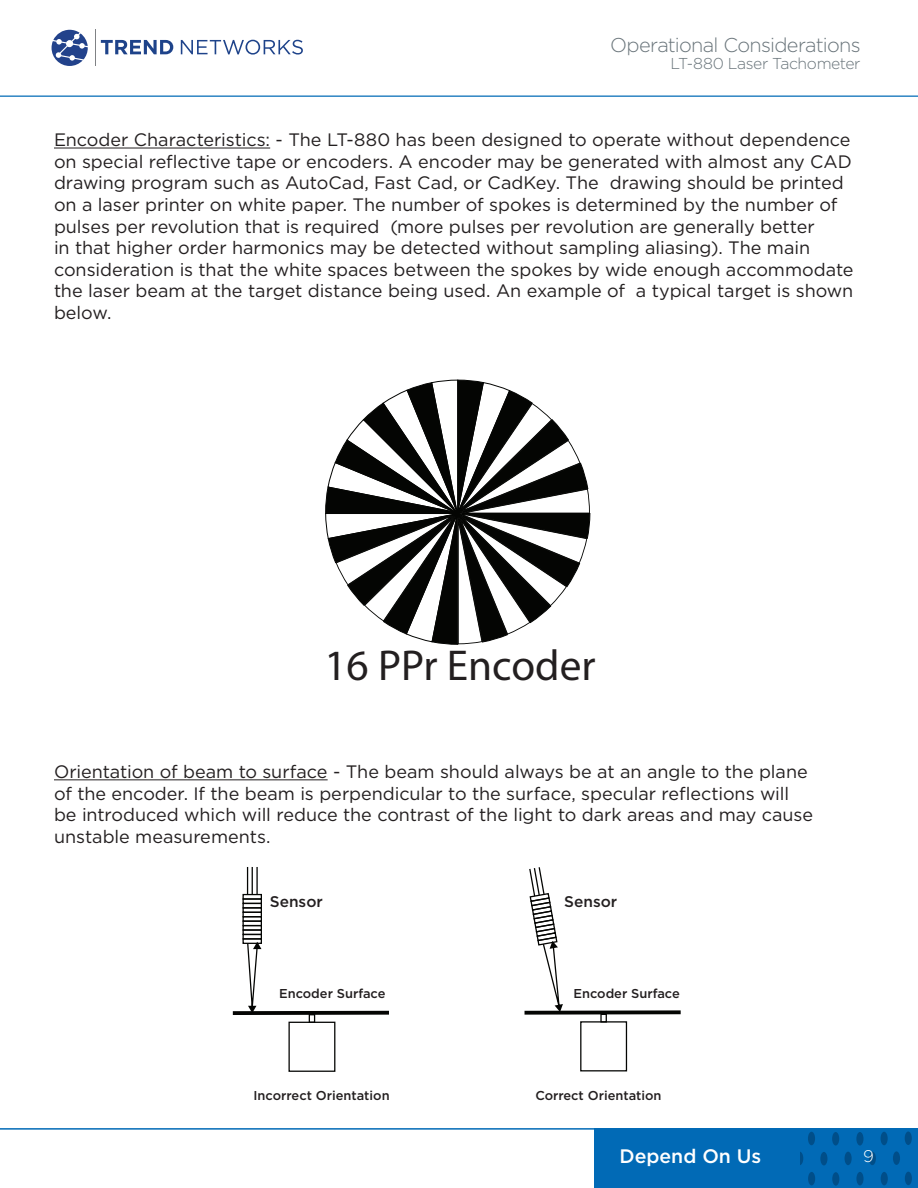
<style>
.page{position:relative;width:918px;height:1188px;background:#fff}
.page>*{position:absolute;margin:0;border:0;box-sizing:border-box;transform-origin:0 0}
.t1{font:43.35px "Myriad Pro";color:#231f20}
.t2{font:300 19.95px "Gotham";letter-spacing:-.035em;color:#6a757b}
.t3{font:500 19.5px "Gotham";color:#fff}
.Default_Text{font:18px/21.6px "Gotham";letter-spacing:-.005em;color:#231f20}
.t4{font:300 16.8px "Gotham";color:#fff}
.t5{font:300 15.75px "Gotham";letter-spacing:-.025em;color:#6a757b}
.t6{font:500 15.45px "Gotham";color:#231f20}
.t7{font:500 12.9px "Gotham";color:#231f20}
</style>
<div class="page">
<div style="left:594px;top:1129px;width:324px;height:59px;background:#016ab6"></div>
<svg style="left:801px;top:1152px;width:2px;height:13px"></svg>
<div style="left:808px;top:1172px;width:7px;height:13px;background:#004e89;border-radius:50%"></div>
<div style="left:808px;top:1132px;width:7px;height:13px;background:#004e89;border-radius:50%"></div>
<div style="left:820px;top:1152px;width:7px;height:13px;background:#004e89;border-radius:50%"></div>
<div style="left:832px;top:1172px;width:7px;height:13px;background:#004e89;border-radius:50%"></div>
<div style="left:845px;top:1152px;width:7px;height:13px;background:#004e89;border-radius:50%"></div>
<div style="left:856px;top:1172px;width:8px;height:13px;background:#004e89;border-radius:50%"></div>
<div style="left:869px;top:1152px;width:7px;height:13px;background:#004e89;border-radius:50%"></div>
<div style="left:881px;top:1172px;width:7px;height:13px;background:#004e89;border-radius:50%"></div>
<div style="left:832px;top:1132px;width:7px;height:14px;background:#004e89;border-radius:50%"></div>
<div style="left:856px;top:1132px;width:7px;height:14px;background:#004e89;border-radius:50%"></div>
<div style="left:881px;top:1132px;width:7px;height:13px;background:#004e89;border-radius:50%"></div>
<div style="left:893px;top:1151px;width:7px;height:14px;background:#004e89;border-radius:50%"></div>
<div style="left:905px;top:1172px;width:7px;height:13px;background:#004e89;border-radius:50%"></div>
<div style="left:905px;top:1132px;width:7px;height:13px;background:#004e89;border-radius:50%"></div>
<hr style="left:0;top:1128px;width:918px;height:2px;background:#016ab6">
<svg style="left:52px;top:30px;width:36px;height:36px"></svg>
<hr style="left:95px;top:30px;width:1px;height:36px;background:#808285">
<svg style="left:101px;top:40px;width:72px;height:14px"></svg>
<svg style="left:181px;top:40px;width:122px;height:15px"></svg>
<hr style="left:0;top:96px;width:918px;height:1px;background:#016ab6">
<hr style="left:54px;top:148px;width:216px;height:1px;background:#231f20">
<svg style="left:325px;top:379px;width:266px;height:266px"></svg>
<hr style="left:54px;top:779px;width:274px;height:1px;background:#231f20">
<svg style="left:233px;top:1011px;width:156px;height:4px"></svg>
<div style="left:288px;top:1022px;width:47px;height:50px;border:1px solid #040503"></div>
<div style="left:309px;top:1014px;width:6px;height:9px;border:1px solid #040503"></div>
<div style="left:525px;top:1010px;width:156px;height:5px;background:#040503"></div>
<div style="left:580px;top:1021px;width:47px;height:50px;border:1px solid #040503"></div>
<div style="left:600px;top:1014px;width:7px;height:9px;border:1px solid #040503"></div>
<div style="left:242px;top:894px;width:20px;height:6px;border:1px solid #040503"></div>
<div style="left:242px;top:898px;width:20px;height:6px;border:1px solid #040503"></div>
<div style="left:242px;top:903px;width:20px;height:6px;border:1px solid #040503"></div>
<div style="left:242px;top:907px;width:20px;height:6px;border:1px solid #040503"></div>
<div style="left:242px;top:912px;width:20px;height:5px;border:1px solid #040503"></div>
<div style="left:242px;top:916px;width:20px;height:6px;border:1px solid #040503"></div>
<div style="left:242px;top:921px;width:20px;height:5px;border:1px solid #040503"></div>
<div style="left:242px;top:925px;width:20px;height:6px;border:1px solid #040503"></div>
<div style="left:242px;top:929px;width:20px;height:6px;border:1px solid #040503"></div>
<div style="left:242px;top:934px;width:20px;height:6px;border:1px solid #040503"></div>
<div style="left:242px;top:938px;width:20px;height:6px;border:1px solid #040503"></div>
<svg style="left:247px;top:867px;width:6px;height:28px"></svg>
<hr style="left:256px;top:867px;width:2px;height:28px;background:#040503">
<svg style="left:246px;top:942px;width:15px;height:73px"></svg>
<svg style="left:528px;top:867px;width:35px;height:148px"></svg>
<h1 class="t2" style="left:610px;top:32px;width:252px">Operational Considerations</h1>
<h1 class="t5" style="left:670px;top:54px;width:192px">LT-880 Laser Tachometer</h1>
<p class="Default_Text" style="left:54px;top:129px;width:801px">Encoder Characteristics: - The LT-880 has been designed to operate without dependence on special reflective tape or encoders. A encoder may be generated with almost any CAD drawing program such as AutoCad, Fast Cad, or CadKey. The drawing should be printed on a laser printer on white paper. The number of spokes is determined by the number of pulses per revolution that is required (more pulses per revolution are generally better<br>in that higher order harmonics may be detected without sampling aliasing). The main consideration is that the white spaces between the spokes by wide enough accommodate the laser beam at the target distance being used. An example of a typical target is shown below.</p>
<p class="t1" style="left:324px;top:639px;width:273px">16 PPr Encoder</p>
<p class="Default_Text" style="left:54px;top:761px;width:761px">Orientation of beam to surface - The beam should always be at an angle to the plane of the encoder. If the beam is perpendicular to the surface, specular reflections will be introduced which will reduce the contrast of the light to dark areas and may cause unstable measurements.</p>
<p class="t6" style="left:270px;top:891px;width:55px">Sensor</p>
<p class="t7" style="left:279px;top:985px;width:108px">Encoder Surface</p>
<p class="t6" style="left:564px;top:891px;width:55px">Sensor</p>
<p class="t7" style="left:574px;top:985px;width:108px">Encoder Surface</p>
<p class="t7" style="left:254px;top:1086px;width:138px">Incorrect Orientation</p>
<p class="t7" style="left:535px;top:1086px;width:128px">Correct Orientation</p>
<p class="t3" style="left:619px;top:1143px;width:143px">Depend On Us</p>
<p class="t4" style="left:863px;top:1146px;width:12px">9</p>
</div>
